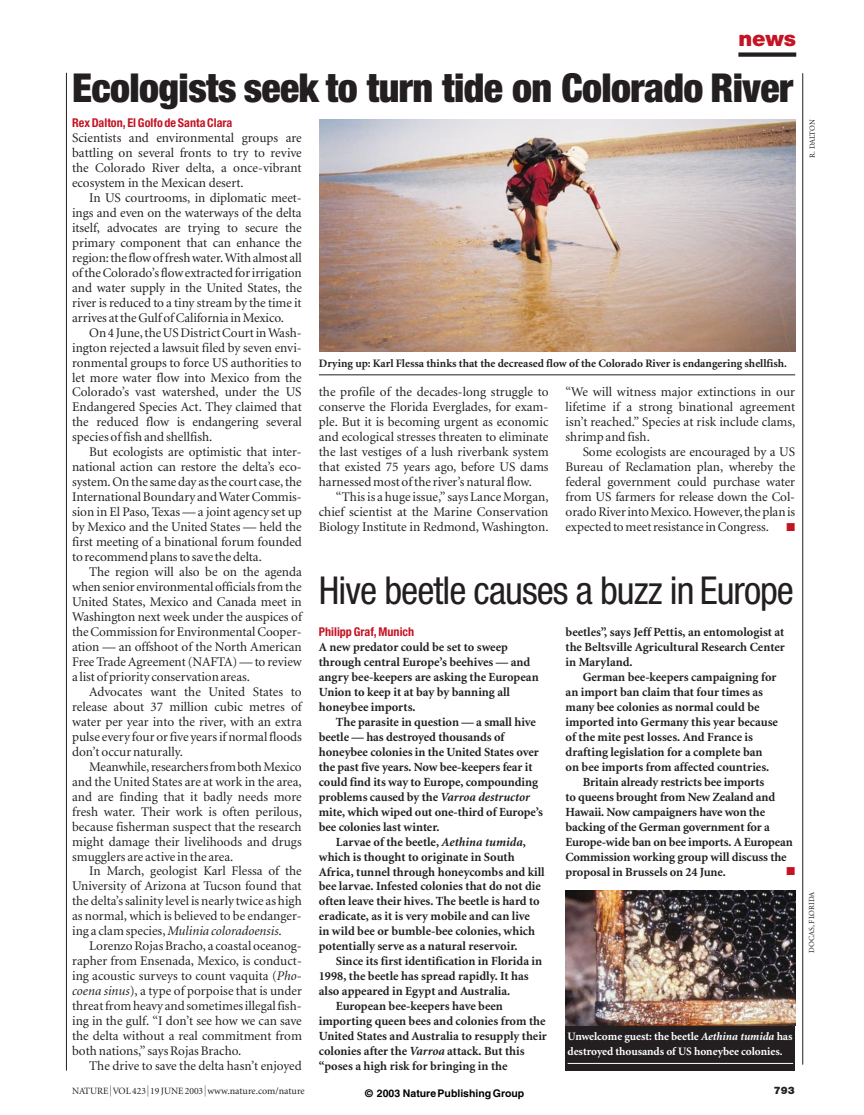
<style>
.page{position:relative;width:864px;height:1115px;background:#fff}
.page>*{position:absolute;margin:0;border:0;box-sizing:border-box;transform-origin:0 0}
.t1{font:900 condensed 39.9px "Helvetica Neue";letter-spacing:-.015em;color:#231f20}
.t2{font:condensed 38.4px "Helvetica Neue";letter-spacing:-.025em;color:#231f20}
.t3{font:900 21.3px "Helvetica Neue";color:#c41324}
.t4{font:13.2px/15px "Minion";color:#231f20;text-align:justify}
.t5{font:700 12.45px/15px "Minion";color:#231f20}
.t6{font:700 condensed 12.15px "Helvetica Neue";color:#c41324}
.t7{font:700 11.4px "Minion";color:#231f20}
.t8{font:700 11.4px/15px "Minion";letter-spacing:-.005em;color:#fff}
.t9{font:11.4px "Zapf Dingbats";color:#c41324}
.t10{font:700 10.5px "Helvetica";color:#000}
.t11{font:900 10.35px "Helvetica Neue";color:#231f20}
.t12{font:9.6px "Minion";color:#231f20}
.t13{font:7.8px "Minion";color:#231f20}
.s1{font-style:italic}
.s2{font-family:"Unica SB";font-weight:300;font-size:11.4px}
.s3{font-size:10.05px}
</style>
<div class="page">
<hr style="left:66px;top:73px;width:1px;height:997px;background:#231f20">
<hr style="left:802px;top:73px;width:1px;height:991px;background:#231f20">
<div style="left:738px;top:52px;width:58px;height:5px;background:#231f20"></div>
<hr style="left:319px;top:374px;width:476px;height:1px;background:#231f20">
<img style="left:320px;top:119px;width:475px;height:232px">
<div style="left:566px;top:1025px;width:229px;height:45px;background:#231f20"></div>
<hr style="left:568px;top:1063px;width:225px;height:1px;background:#fff">
<img style="left:566px;top:890px;width:229px;height:135px">
<h3 class="t3" style="left:738px;top:31px;width:59px">news</h3>
<h1 class="t1" style="left:72px;top:74px;width:722px">Ecologists seek to turn tide on Colorado River</h1>
<p class="t6" style="left:72px;top:118px;width:162px">Rex Dalton, El Golfo de Santa Clara</p>
<p class="t4" style="left:72px;top:131px;width:231px">Scientists and environmental groups are battling on several fronts to try to revive the Colorado River delta, a once-vibrant ecosystem in the Mexican desert.</p>
<p class="t4" style="left:72px;top:191px;width:231px;text-indent:17px">In US courtrooms, in diplomatic meet&shy;ings and even on the waterways of the delta itself, advocates are trying to secure the primary component that can enhance the region: the flow of fresh water. With almost all of the Colorado’s flow extracted for irrigation and water supply in the United States, the river is reduced to a tiny stream by the time it arrives at the Gulf of California in Mexico.</p>
<p class="t4" style="left:72px;top:326px;width:231px;text-indent:17px">On 4 June, the US District Court in Wash&shy;ington rejected a lawsuit filed by seven envi&shy;ronmental groups to force US authorities to let more water flow into Mexico from the Colorado’s vast watershed, under the US Endangered Species Act. They claimed that the reduced flow is endangering several species of fish and shellfish.</p>
<p class="t4" style="left:72px;top:446px;width:231px;text-indent:17px">But ecologists are optimistic that inter&shy;national action can restore the delta’s eco&shy;system. On the same day as the court case, the International Boundary and Water Commis&shy;sion in El Paso, Texas — a joint agency set up by Mexico and the United States — held the first meeting of a binational forum founded to recommend plans to save the delta.</p>
<p class="t4" style="left:72px;top:565px;width:231px;text-indent:17px">The region will also be on the agenda when senior environmental officials from the United States, Mexico and Canada meet in Washington next week under the auspices of the Commission for Environmental Cooper&shy;ation — an offshoot of the North American Free Trade Agreement (NAFTA) — to review a list of priority conservation areas.</p>
<p class="t4" style="left:72px;top:685px;width:231px;text-indent:17px">Advocates want the United States to release about 37 million cubic metres of water per year into the river, with an extra pulse every four or five years if normal floods don’t occur naturally.</p>
<p class="t4" style="left:72px;top:760px;width:231px;text-indent:17px">Meanwhile, researchers from both Mexico and the United States are at work in the area, and are finding that it badly needs more fresh water. Their work is often perilous, because fisherman suspect that the research might damage their livelihoods and drugs smugglers are active in the area.</p>
<p class="t4" style="left:72px;top:864px;width:231px;text-indent:17px">In March, geologist Karl Flessa of the University of Arizona at Tucson found that the delta’s salinity level is nearly twice as high as normal, which is believed to be endanger&shy;ing a clam species, <span class="s1">Mulinia coloradoensis</span>.</p>
<p class="t4" style="left:72px;top:939px;width:231px;text-indent:17px">Lorenzo Rojas Bracho, a coastal oceanog&shy;rapher from Ensenada, Mexico, is conduct&shy;ing acoustic surveys to count vaquita (<span class="s1">Pho&shy;coena sinus</span>), a type of porpoise that is under threat from heavy and sometimes illegal fish&shy;ing in the gulf. “I don’t see how we can save the delta without a real commitment from both nations,” says Rojas Bracho.</p>
<p class="t4" style="left:89px;top:1059px;width:214px">The drive to save the delta hasn’t enjoyed</p>
<p class="t7" style="left:319px;top:358px;width:470px">Drying up: Karl Flessa thinks that the decreased flow of the Colorado River is endangering shellfish.</p>
<p class="t4" style="left:319px;top:386px;width:231px">the profile of the decades-long struggle to conserve the Florida Everglades, for exam&shy;ple. But it is becoming urgent as economic and ecological stresses threaten to eliminate the last vestiges of a lush riverbank system that existed 75 years ago, before US dams harnessed most of the river’s natural flow.</p>
<p class="t4" style="left:319px;top:490px;width:231px;text-indent:17px">“This is a huge issue,” says Lance Morgan, chief scientist at the Marine Conservation Biology Institute in Redmond, Washington.</p>
<p class="t4" style="left:566px;top:386px;width:231px">“We will witness major extinctions in our lifetime if a strong binational agreement isn’t reached.” Species at risk include clams, shrimp and fish.</p>
<p class="t4" style="left:566px;top:446px;width:231px;text-indent:17px">Some ecologists are encouraged by a US Bureau of Reclamation plan, whereby the federal government could purchase water from US farmers for release down the Col&shy;orado River into Mexico. However, the plan is expected to meet resistance in Congress.</p>
<p class="t9" style="left:786px;top:522px;width:10px">■</p>
<h2 class="t2" style="left:319px;top:576px;width:477px">Hive beetle causes a buzz in Europe</h2>
<p class="t6" style="left:319px;top:627px;width:97px">Philipp Graf, Munich</p>
<p class="t5" style="left:319px;top:640px;width:221px">A new predator could be set to sweep through central Europe’s beehives — and angry bee-keepers are asking the European Union to keep it at bay by banning all honeybee imports.</p>
<p class="t5" style="left:319px;top:715px;width:226px;text-indent:17px">The parasite in question — a small hive beetle — has destroyed thousands of honeybee colonies in the United States over the past five years. Now bee-keepers fear it could find its way to Europe, compounding problems caused by the <span class="s1">Varroa destructor </span>mite, which wiped out one-third of Europe’s bee colonies last winter.</p>
<p class="t5" style="left:319px;top:835px;width:227px;text-indent:17px">Larvae of the beetle, <span class="s1">Aethina tumida</span>, which is thought to originate in South Africa, tunnel through honeycombs and kill bee larvae. Infested colonies that do not die often leave their hives. The beetle is hard to eradicate, as it is very mobile and can live<br>in wild bee or bumble-bee colonies, which potentially serve as a natural reservoir.</p>
<p class="t5" style="left:336px;top:954px;width:208px">Since its first identification in Florida in</p>
<p class="t5" style="left:319px;top:969px;width:211px">1998, the beetle has spread rapidly. It has</p>
<p class="t5" style="left:319px;top:984px;width:193px">also appeared in Egypt and Australia.</p>
<p class="t5" style="left:336px;top:999px;width:169px">European bee-keepers have been</p>
<p class="t5" style="left:319px;top:1014px;width:228px">importing queen bees and colonies from the</p>
<p class="t5" style="left:319px;top:1029px;width:230px">United States and Australia to resupply their</p>
<p class="t5" style="left:319px;top:1044px;width:207px">colonies after the <span class="s1">Varroa</span> attack. But this</p>
<p class="t5" style="left:319px;top:1059px;width:190px">“poses a high risk for bringing in the</p>
<p class="t5" style="left:566px;top:625px;width:221px;text-align:justify">beetles”, says Jeff Pettis, an entomologist at the Beltsville Agricultural Research Center in Maryland.</p>
<p class="t5" style="left:583px;top:670px;width:195px">German bee-keepers campaigning for</p>
<p class="t5" style="left:566px;top:685px;width:199px">an import ban claim that four times as</p>
<p class="t5" style="left:566px;top:700px;width:195px">many bee colonies as normal could be</p>
<p class="t5" style="left:566px;top:715px;width:214px">imported into Germany this year because</p>
<p class="t5" style="left:566px;top:730px;width:189px">of the mite pest losses. And France is</p>
<p class="t5" style="left:566px;top:745px;width:198px">drafting legislation for a complete ban</p>
<p class="t5" style="left:566px;top:760px;width:205px">on bee imports from affected countries.</p>
<p class="t5" style="left:583px;top:775px;width:183px">Britain already restricts bee imports</p>
<p class="t5" style="left:566px;top:790px;width:211px">to queens brought from New Zealand and</p>
<p class="t5" style="left:566px;top:805px;width:201px">Hawaii. Now campaigners have won the</p>
<p class="t5" style="left:566px;top:820px;width:206px">backing of the German government for a</p>
<p class="t5" style="left:566px;top:835px;width:229px">Europe-wide ban on bee imports. A European</p>
<p class="t5" style="left:566px;top:850px;width:223px">Commission working group will discuss the</p>
<p class="t5" style="left:566px;top:865px;width:162px">proposal in Brussels on 24 June.</p>
<p class="t9" style="left:786px;top:866px;width:10px">■</p>
<p class="t8" style="left:568px;top:1030px;width:227px">Unwelcome guest: the beetle <span class="s1">Aethina tumida</span> has destroyed thousands of US honeybee colonies.</p>
<p class="t12" style="left:72px;top:1086px;width:234px">NATURE<span class="s2">|</span> VOL 423 <span class="s2">|</span> 19 JUNE 2003 <span class="s2">|</span> <span class="s3">www.nature.com/nature</span></p>
<p class="t11" style="left:774px;top:1086px;width:22px">793</p>
<p class="t10" style="left:365px;top:1089px;width:161px">© 2003 Nature PublishingGroup</p>
<p class="t13" style="left:809px;top:158px;width:40px;rotate:-90deg">R. DALTON</p>
<p class="t13" style="left:809px;top:952px;width:63px;rotate:-90deg">DOCAS, FLORIDA</p>
</div>
